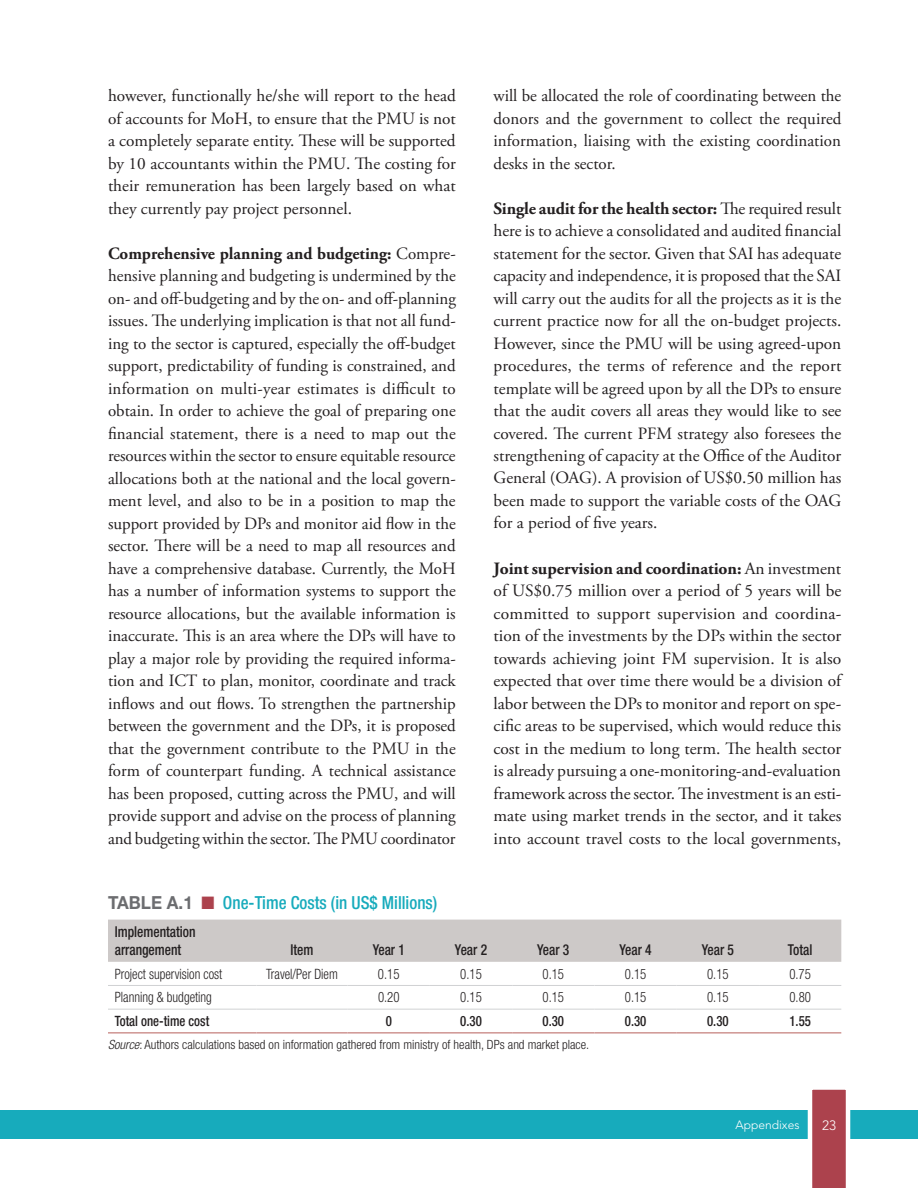
<style>
.page{position:relative;width:918px;height:1188px;background:#fff}
.page>*{position:absolute;margin:0;border:0;box-sizing:border-box;transform-origin:0 0}
.t1{font:500 condensed 18px "Helvetica Neue LT Std";color:#17abbc;scale:.95 1}
.t2{font:17.25px/22.5px "Adobe Garamond Pro";color:#231f20;text-align:justify}
.t3{font:500 condensed 15px/18px "Helvetica Neue LT Std";color:#231f20;scale:.9 1}
.t4{font:300 condensed 14.25px "Helvetica Neue LT Std";color:#231f20;scale:.9 1}
.t5{font:500 condensed 14.25px "Helvetica Neue LT Std";color:#231f20;scale:.9 1}
.t6{font:300 13.5px "Avenir LT Std";color:#fff}
.t7{font:300 condensed 12.75px "Helvetica Neue LT Std";color:#231f20}
.t8{font:300 12px "Avenir LT Std";color:#fff}
.s1{font-weight:700}
.s2{font-weight:700;font-stretch:normal;color:#6c6d70}
.s3{color:#ac424d}
.s4{font-style:italic}
</style>
<div class="page">
<div style="left:0;top:1110px;width:918px;height:29px;background:#17abbc"></div>
<svg style="left:807px;top:1089px;width:44px;height:99px"></svg>
<div style="left:108px;top:920px;width:733px;height:42px;background:#cdc9c8"></div>
<hr style="left:108px;top:985px;width:148px;height:1px;background:#d1d2d4">
<hr style="left:256px;top:985px;width:92px;height:1px;background:#d1d2d4">
<hr style="left:348px;top:985px;width:82px;height:1px;background:#d1d2d4">
<hr style="left:430px;top:985px;width:82px;height:1px;background:#d1d2d4">
<hr style="left:512px;top:985px;width:82px;height:1px;background:#d1d2d4">
<hr style="left:594px;top:985px;width:83px;height:1px;background:#d1d2d4">
<hr style="left:677px;top:985px;width:82px;height:1px;background:#d1d2d4">
<hr style="left:759px;top:985px;width:82px;height:1px;background:#d1d2d4">
<hr style="left:108px;top:1009px;width:148px;height:1px;background:#d1d2d4">
<hr style="left:256px;top:1009px;width:92px;height:1px;background:#d1d2d4">
<hr style="left:348px;top:1009px;width:82px;height:1px;background:#d1d2d4">
<hr style="left:430px;top:1009px;width:82px;height:1px;background:#d1d2d4">
<hr style="left:512px;top:1009px;width:82px;height:1px;background:#d1d2d4">
<hr style="left:594px;top:1009px;width:83px;height:1px;background:#d1d2d4">
<hr style="left:677px;top:1009px;width:82px;height:1px;background:#d1d2d4">
<hr style="left:759px;top:1009px;width:82px;height:1px;background:#d1d2d4">
<hr style="left:108px;top:1032px;width:148px;height:2px;background:#cf9592">
<hr style="left:256px;top:1032px;width:92px;height:2px;background:#cf9592">
<hr style="left:348px;top:1032px;width:82px;height:2px;background:#cf9592">
<hr style="left:430px;top:1032px;width:82px;height:2px;background:#cf9592">
<hr style="left:512px;top:1032px;width:82px;height:2px;background:#cf9592">
<hr style="left:594px;top:1032px;width:83px;height:2px;background:#cf9592">
<hr style="left:677px;top:1032px;width:82px;height:2px;background:#cf9592">
<hr style="left:759px;top:1032px;width:82px;height:2px;background:#cf9592">
<p class="t2" style="left:108px;top:85px;width:349px">however, functionally he/she will report to the head of accounts for MoH, to ensure that the PMU is not a completely separate entity. These will be supported by 10 accountants within the PMU. The costing for their remuneration has been largely based on what they currently pay project personnel.</p>
<p class="t2" style="left:108px;top:242px;width:350px"><span class="s1">Comprehensive planning and budgeting:</span> Compre&shy;hensive planning and budgeting is undermined by the on- and off-budgeting and by the on- and off-planning issues. The underlying implication is that not all fund&shy;ing to the sector is captured, especially the off-budget support, predictability of funding is constrained, and information on multi-year estimates is difficult to obtain. In order to achieve the goal of preparing one financial statement, there is a need to map out the resources within the sector to ensure equitable resource allocations both at the national and the local govern&shy;ment level, and also to be in a position to map the support provided by DPs and monitor aid flow in the sector. There will be a need to map all resources and have a comprehensive database. Currently, the MoH has a number of information systems to support the resource allocations, but the available information is inaccurate. This is an area where the DPs will have to play a major role by providing the required informa&shy;tion and ICT to plan, monitor, coordinate and track inflows and out flows. To strengthen the partnership between the government and the DPs, it is proposed that the government contribute to the PMU in the form of counterpart funding. A technical assistance has been proposed, cutting across the PMU, and will provide support and advise on the process of planning and budgeting within the sector. The PMU coordinator</p>
<p class="t2" style="left:494px;top:85px;width:349px">will be allocated the role of coordinating between the donors and the government to collect the required information, liaising with the existing coordination desks in the sector.</p>
<p class="t2" style="left:494px;top:197px;width:350px"><span class="s1">Single audit for the health sector:</span> The required result here is to achieve a consolidated and audited financial statement for the sector. Given that SAI has adequate capacity and independence, it is proposed that the SAI will carry out the audits for all the projects as it is the current practice now for all the on-budget projects.<br>However, since the PMU will be using agreed-upon procedures, the terms of reference and the report template will be agreed upon by all the DPs to ensure that the audit covers all areas they would like to see covered. The current PFM strategy also foresees the strengthening of capacity at the Office of the Auditor General (OAG). A provision of US$0.50 million has been made to support the variable costs of the OAG for a period of five years.</p>
<p class="t2" style="left:494px;top:557px;width:349px"><span class="s1">Joint supervision and coordination:</span> An investment of US$0.75 million over a period of 5 years will be committed to support supervision and coordina&shy;tion of the investments by the DPs within the sector towards achieving joint FM supervision. It is also expected that over time there would be a division of labor between the DPs to monitor and report on spe&shy;cific areas to be supervised, which would reduce this cost in the medium to long term. The health sector is already pursuing a one-monitoring-and-evaluation framework across the sector. The investment is an esti&shy;mate using market trends in the sector, and it takes into account travel costs to the local governments,</p>
<p class="t1" style="left:108px;top:892px;width:348px"><span class="s2">TABLE A.1</span> <span class="s3">■</span> One-Time Costs (in US$ Millions)</p>
<p class="t3" style="left:115px;top:923px;width:91px">Implementation arrangement</p>
<p class="t3" style="left:291px;top:941px;width:27px">Item</p>
<p class="t3" style="left:373px;top:941px;width:37px">Year 1</p>
<p class="t3" style="left:455px;top:941px;width:37px">Year 2</p>
<p class="t3" style="left:537px;top:941px;width:37px">Year 3</p>
<p class="t3" style="left:620px;top:941px;width:37px">Year 4</p>
<p class="t3" style="left:702px;top:941px;width:37px">Year 5</p>
<p class="t3" style="left:788px;top:941px;width:29px">Total</p>
<p class="t4" style="left:115px;top:966px;width:121px">Project supervision cost</p>
<p class="t4" style="left:266px;top:966px;width:81px">Travel/Per Diem</p>
<p class="t4" style="left:378px;top:966px;width:25px">0.15</p>
<p class="t4" style="left:460px;top:966px;width:25px">0.15</p>
<p class="t4" style="left:543px;top:966px;width:25px">0.15</p>
<p class="t4" style="left:625px;top:966px;width:25px">0.15</p>
<p class="t4" style="left:707px;top:966px;width:25px">0.15</p>
<p class="t4" style="left:789px;top:966px;width:25px">0.75</p>
<p class="t4" style="left:115px;top:989px;width:110px">Planning &amp; budgeting</p>
<p class="t4" style="left:378px;top:989px;width:25px">0.20</p>
<p class="t4" style="left:460px;top:989px;width:25px">0.15</p>
<p class="t4" style="left:543px;top:989px;width:25px">0.15</p>
<p class="t4" style="left:625px;top:989px;width:25px">0.15</p>
<p class="t4" style="left:707px;top:989px;width:25px">0.15</p>
<p class="t4" style="left:789px;top:989px;width:25px">0.80</p>
<p class="t5" style="left:115px;top:1013px;width:106px">Total one-time cost</p>
<p class="t5" style="left:386px;top:1013px;width:8px">0</p>
<p class="t5" style="left:460px;top:1013px;width:25px">0.30</p>
<p class="t5" style="left:543px;top:1013px;width:25px">0.30</p>
<p class="t5" style="left:625px;top:1013px;width:25px">0.30</p>
<p class="t5" style="left:707px;top:1013px;width:25px">0.30</p>
<p class="t5" style="left:789px;top:1013px;width:25px">1.55</p>
<p class="t7" style="left:108px;top:1037px;width:483px"><span class="s4">Source</span>: Authors calculations based on information gathered from ministry of health, DPs and market place.</p>
<p class="t8" style="left:736px;top:1118px;width:65px">Appendixes</p>
<p class="t6" style="left:822px;top:1117px;width:16px">23</p>
</div>
